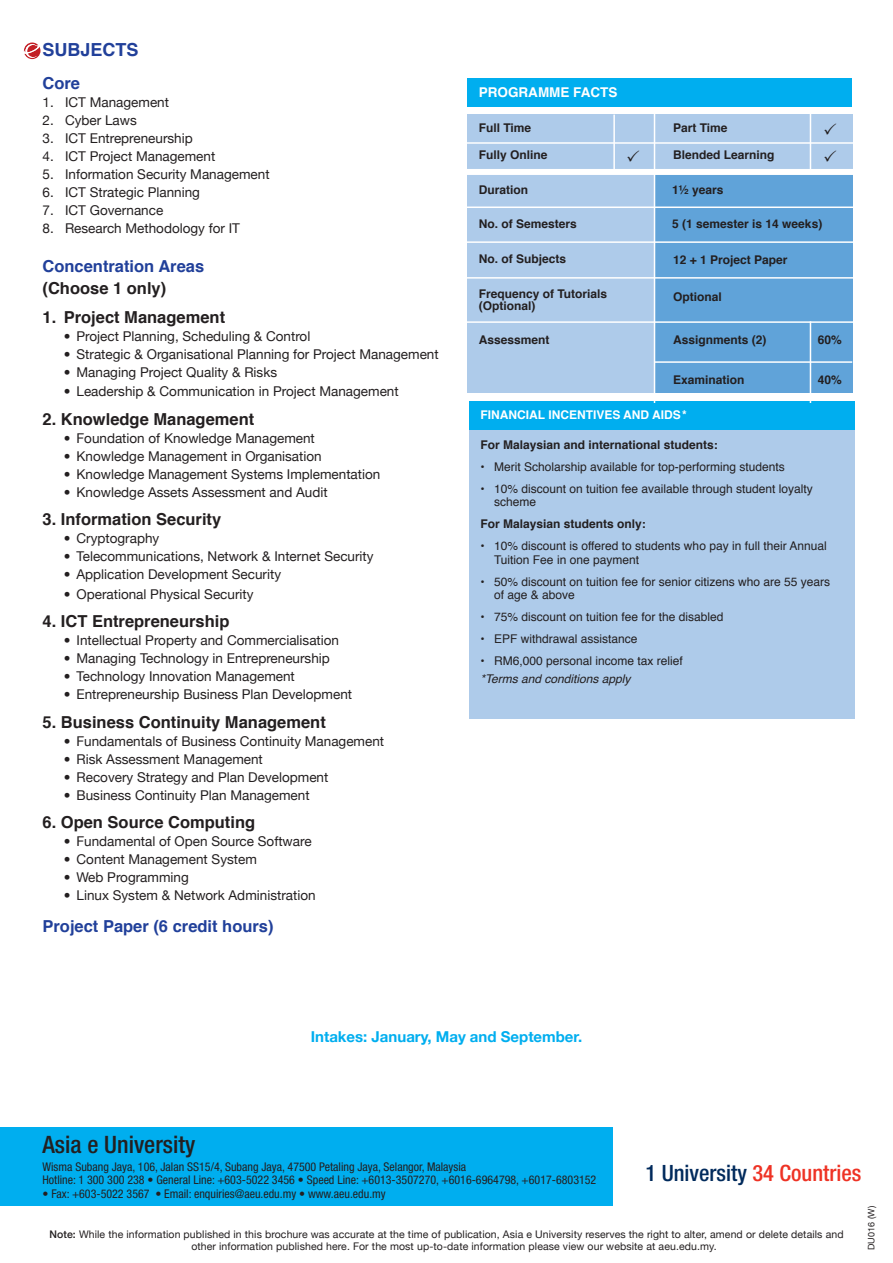
<style>
.page{position:relative;width:893px;height:1263px;background:#fff}
.page>*{position:absolute;margin:0;border:0;box-sizing:border-box;transform-origin:0 0}
.t1{font:500 condensed 24px "Helvetica Neue LT Std";color:#231f20}
.t2{font:500 condensed 22.5px "Helvetica Neue LT Std";color:#002a5c}
.t3{font:700 18px "Helvetica";color:#21409a}
.t4{font:700 16.5px "Helvetica";color:#231f20}
.t5{font:700 16.5px "Helvetica";color:#21409a}
.t6{font:700 15px "Helvetica Neue";color:#00aeef}
.t7{font:13.5px "Helvetica Neue";color:#231f20}
.t8{font:700 13.5px "Helvetica";color:#fff}
.t9{font:12px/13.5px "Helvetica";color:#231f20}
.t10{font:700 12px/12px "Helvetica";color:#231f20}
.t11{font:condensed 12px/13.5px "Helvetica Neue LT Std";color:#231f20}
.t12{font:700 12px "Helvetica";color:#fff}
.t13{font:italic 12px "Helvetica";color:#231f20}
.t14{font:10.5px/12px "Helvetica Neue";letter-spacing:.01em;color:#231f20}
.t15{font:9px "Helvetica Neue";letter-spacing:.01em;color:#231f20}
.s1{color:#ee3224}
.s2{font-weight:500}
</style>
<div class="page">
<svg style="left:23px;top:43px;width:17px;height:16px"></svg>
<div style="left:469px;top:430px;width:385px;height:289px;background:#aecbea"></div>
<div style="left:469px;top:402px;width:385px;height:28px;background:#00aeef"></div>
<div style="left:467px;top:114px;width:386px;height:279px;background:#aecbea"></div>
<div style="left:654px;top:173px;width:198px;height:220px;background:#60a3d9"></div>
<div style="left:467px;top:79px;width:385px;height:28px;background:#00aeef"></div>
<hr style="left:654px;top:113px;width:1px;height:290px;background:#fff">
<hr style="left:613px;top:115px;width:2px;height:57px;background:#fff">
<hr style="left:810px;top:113px;width:1px;height:59px;background:#fff">
<hr style="left:810px;top:321px;width:1px;height:82px;background:#fff">
<hr style="left:466px;top:321px;width:388px;height:2px;background:#fff">
<hr style="left:654px;top:361px;width:198px;height:2px;background:#fff">
<hr style="left:465px;top:142px;width:389px;height:2px;background:#fff">
<div style="left:465px;top:169px;width:389px;height:6px;background:#fff"></div>
<hr style="left:465px;top:206px;width:389px;height:2px;background:#fff">
<hr style="left:465px;top:241px;width:389px;height:2px;background:#fff">
<hr style="left:465px;top:277px;width:389px;height:2px;background:#fff">
<div style="left:0;top:1127px;width:612px;height:79px;background:#00aeef"></div>
<h3 class="t3" style="left:43px;top:35px;width:98px">SUBJECTS</h3>
<p class="t5" style="left:43px;top:69px;width:39px">Core</p>
<p class="t7" style="left:43px;top:90px;width:128px">1. ICT Management</p>
<p class="t7" style="left:43px;top:108px;width:96px">2. Cyber Laws</p>
<p class="t7" style="left:43px;top:126px;width:152px">3. ICT Entrepreneurship</p>
<p class="t7" style="left:43px;top:144px;width:174px">4. ICT Project Management</p>
<p class="t7" style="left:43px;top:162px;width:229px">5. Information Security Management</p>
<p class="t7" style="left:43px;top:180px;width:159px">6. ICT Strategic Planning</p>
<p class="t7" style="left:43px;top:198px;width:122px">7. ICT Governance</p>
<p class="t7" style="left:43px;top:216px;width:199px">8. Research Methodology for IT</p>
<p class="t5" style="left:43px;top:253px;width:163px">Concentration Areas</p>
<p class="t4" style="left:43px;top:275px;width:125px">(Choose 1 only)</p>
<p class="t4" style="left:43px;top:303px;width:184px">1. Project Management</p>
<p class="t7" style="left:64px;top:324px;width:248px">• Project Planning, Scheduling &amp; Control</p>
<p class="t7" style="left:64px;top:342px;width:376px">• Strategic &amp; Organisational Planning for Project Management</p>
<p class="t7" style="left:64px;top:360px;width:215px">• Managing Project Quality &amp; Risks</p>
<p class="t7" style="left:64px;top:380px;width:336px">• Leadership &amp; Communication in Project Management</p>
<p class="t4" style="left:43px;top:405px;width:213px">2. Knowledge Management</p>
<p class="t7" style="left:64px;top:426px;width:253px">• Foundation of Knowledge Management</p>
<p class="t7" style="left:64px;top:444px;width:259px">• Knowledge Management in Organisation</p>
<p class="t7" style="left:64px;top:462px;width:318px">• Knowledge Management Systems Implementation</p>
<p class="t7" style="left:64px;top:480px;width:265px">• Knowledge Assets Assessment and Audit</p>
<p class="t4" style="left:43px;top:506px;width:180px">3. Information Security</p>
<p class="t7" style="left:64px;top:527px;width:97px">• Cryptography</p>
<p class="t7" style="left:64px;top:545px;width:311px">• Telecommunications, Network &amp; Internet Security</p>
<p class="t7" style="left:64px;top:563px;width:219px">• Application Development Security</p>
<p class="t7" style="left:64px;top:582px;width:191px">• Operational Physical Security</p>
<p class="t4" style="left:43px;top:608px;width:189px">4. ICT Entrepreneurship</p>
<p class="t7" style="left:64px;top:629px;width:277px">• Intellectual Property and Commercialisation</p>
<p class="t7" style="left:64px;top:647px;width:268px">• Managing Technology in Entrepreneurship</p>
<p class="t7" style="left:64px;top:665px;width:233px">• Technology Innovation Management</p>
<p class="t7" style="left:64px;top:683px;width:290px">• Entrepreneurship Business Plan Development</p>
<p class="t4" style="left:43px;top:708px;width:285px">5. Business Continuity Management</p>
<p class="t7" style="left:64px;top:729px;width:322px">• Fundamentals of Business Continuity Management</p>
<p class="t7" style="left:64px;top:747px;width:201px">• Risk Assessment Management</p>
<p class="t7" style="left:64px;top:765px;width:266px">• Recovery Strategy and Plan Development</p>
<p class="t7" style="left:64px;top:783px;width:247px">• Business Continuity Plan Management</p>
<p class="t4" style="left:43px;top:809px;width:214px">6. Open Source Computing</p>
<p class="t7" style="left:64px;top:830px;width:249px">• Fundamental of Open Source Software</p>
<p class="t7" style="left:64px;top:848px;width:195px">• Content Management System</p>
<p class="t7" style="left:64px;top:866px;width:127px">• Web Programming</p>
<p class="t7" style="left:64px;top:884px;width:253px">• Linux System &amp; Network Administration</p>
<p class="t5" style="left:43px;top:913px;width:233px">Project Paper (6 credit hours)</p>
<p class="t8" style="left:479px;top:82px;width:140px">PROGRAMME FACTS</p>
<p class="t10" style="left:479px;top:122px;width:54px">Full Time</p>
<p class="t10" style="left:479px;top:149px;width:70px">Fully Online</p>
<p class="t10" style="left:479px;top:184px;width:51px">Duration</p>
<p class="t10" style="left:479px;top:218px;width:100px">No. of Semesters</p>
<p class="t10" style="left:479px;top:253px;width:89px">No. of Subjects</p>
<p class="t10" style="left:673px;top:122px;width:56px">Part Time</p>
<p class="t10" style="left:673px;top:149px;width:103px">Blended Learning</p>
<p class="t10" style="left:672px;top:184px;width:53px">1½ years</p>
<p class="t10" style="left:672px;top:218px;width:152px">5 (1 semester is 14 weeks)</p>
<p class="t10" style="left:673px;top:253px;width:116px">12 + 1 Project Paper</p>
<p class="t10" style="left:479px;top:288px;width:130px">Frequency of Tutorials (Optional)</p>
<p class="t10" style="left:673px;top:291px;width:50px">Optional</p>
<p class="t10" style="left:479px;top:334px;width:72px">Assessment</p>
<p class="t10" style="left:673px;top:334px;width:95px">Assignments (2)</p>
<p class="t10" style="left:818px;top:334px;width:26px">60%</p>
<p class="t10" style="left:673px;top:374px;width:73px">Examination</p>
<p class="t10" style="left:818px;top:374px;width:26px">40%</p>
<p class="t12" style="left:481px;top:405px;width:208px">FINANCIAL INCENTIVES AND AIDS *</p>
<p class="t10" style="left:481px;top:439px;width:239px">For Malaysian and international students:</p>
<p class="t9" style="left:481px;top:460px;width:306px">• Merit Scholarship available for top-performing students</p>
<p class="t9" style="left:494px;top:482px;width:320px;text-indent:-14px">• 10% discount on tuition fee available through student loyalty scheme</p>
<p class="t10" style="left:481px;top:518px;width:167px">For Malaysian students only:</p>
<p class="t9" style="left:494px;top:540px;width:334px;text-indent:-14px">• 10% discount is offered to students who pay in full their Annual<br>Tuition Fee in one payment</p>
<p class="t9" style="left:494px;top:575px;width:338px;text-indent:-14px">• 50% discount on tuition fee for senior citizens who are 55 years of age &amp; above</p>
<p class="t9" style="left:481px;top:611px;width:244px">• 75% discount on tuition fee for the disabled</p>
<p class="t9" style="left:481px;top:633px;width:158px">• EPF withdrawal assistance</p>
<p class="t9" style="left:481px;top:655px;width:204px">• RM6,000 personal income tax relief</p>
<p class="t13" style="left:481px;top:669px;width:152px">*Terms and conditions apply</p>
<p class="t6" style="left:311px;top:1023px;width:273px">Intakes: January, May and September.</p>
<h1 class="t1" style="left:43px;top:1130px;width:154px">Asia e University</h1>
<p class="t11" style="left:43px;top:1160px;width:555px">Wisma Subang Jaya, 106, Jalan SS15/4, Subang Jaya, 47500 Petaling Jaya, Selangor, Malaysia<br>Hotline: 1 300 300 238 • General Line: +603-5022 3456 • Speed Line: +6013-3507270, +6016-6964798, +6017-6803152</p>
<p class="t11" style="left:43px;top:1187px;width:345px">• Fax: +603-5022 3567 • Email: enquiries@aeu.edu.my • www.aeu.edu.my</p>
<h2 class="t2" style="left:645px;top:1159px;width:218px">1 University <span class="s1">34 Countries</span></h2>
<p class="t14" style="left:191px;top:1227px;width:654px;text-indent:-142px"><span class="s2">Note:</span> While the information published in this brochure was accurate at the time of publication, Asia e University reserves the right to alter, amend or delete details and other information published here. For the most up-to-date information please view our website at aeu.edu.my.</p>
<p class="t15" style="left:863px;top:1250px;width:46px;rotate:-90deg">DU016 (W)</p>
</div>
